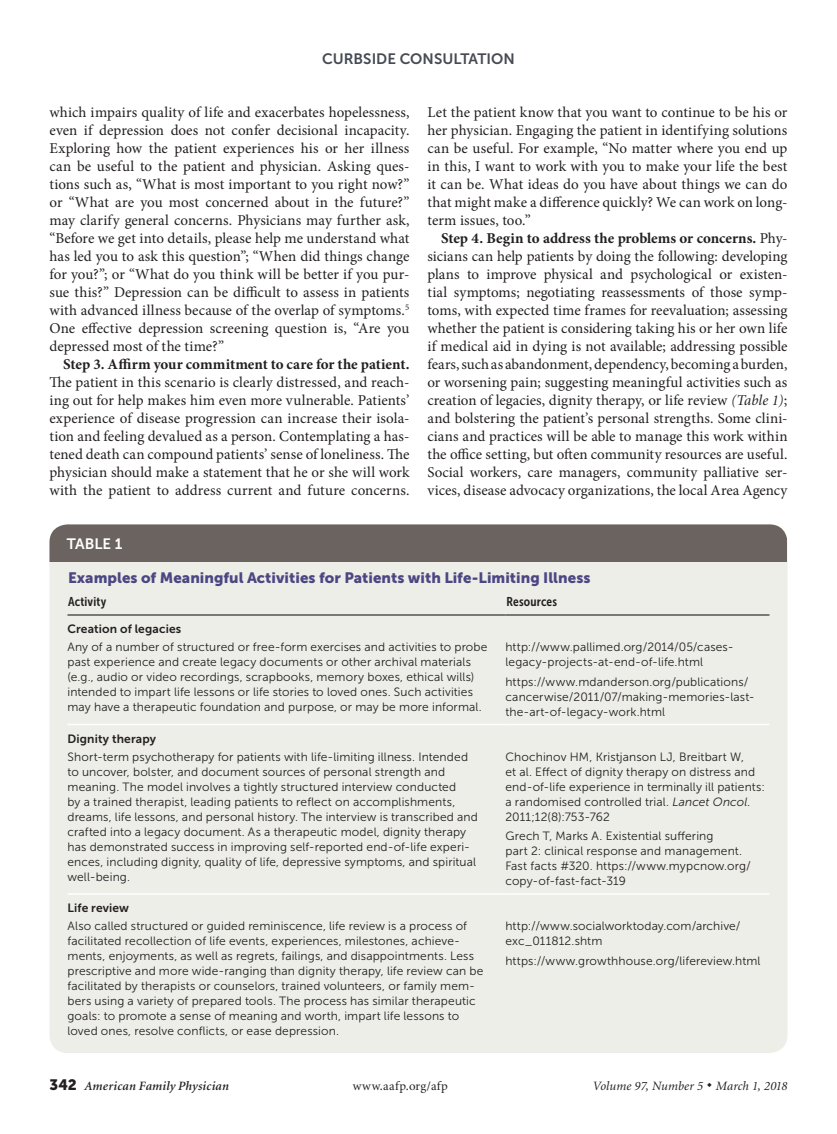
<style>
.page{position:relative;width:837px;height:1134px;background:#fff}
.page>*{position:absolute;margin:0;border:0;box-sizing:border-box;transform-origin:0 0}
.body_text{font:15px/18px "Minion Pro";color:#231f20;text-align:justify}
.table_title{font:15px "Museo Sans 900";letter-spacing:.005em;color:#4b4783}
.jumphead{font:15px "Museo Sans 700";color:#464b54}
.table{font:15px "Museo Sans 700";color:#fff}
.t1{font:italic 12.75px "Minion";letter-spacing:.01em;color:#231f20}
.t2{font:italic 600 12.75px "Minion";letter-spacing:.015em;color:#231f20}
.t3{font:12.75px "Minion";letter-spacing:.03em;color:#231f20}
.table_head_last_col{font:12.75px "Museo Sans Cond 700";letter-spacing:.01em;color:#231f20}
.table_head{font:12.75px "Museo Sans Cond 700";letter-spacing:.01em;color:#231f20}
.table_data{font:12px/15px "Museo Sans 300";letter-spacing:.01em;color:#231f20}
.table_data_last_col{font:12px/15px "Museo Sans 300";letter-spacing:.01em;color:#231f20}
.table_data-2{font:12px "Museo Sans 700";letter-spacing:.01em;color:#231f20}
.s1{font-weight:700}
.s2{font-family:"Minion";font-style:italic}
.s3{font-family:"Minion"}
.s4{font-style:italic}
.s5{font-family:"Museo Sans 900";font-weight:400;font-style:normal;font-size:15px}
</style>
<div class="page">
<div style="left:50px;top:524px;width:738px;height:529px;background:#edeee7;border-radius:18px"></div>
<hr style="left:68px;top:614px;width:438px;height:2px;background:#231f20">
<hr style="left:506px;top:614px;width:264px;height:2px;background:#231f20">
<hr style="left:68px;top:724px;width:438px;height:1px;background:#fff">
<hr style="left:506px;top:724px;width:264px;height:1px;background:#fff">
<hr style="left:68px;top:893px;width:438px;height:2px;background:#fff">
<hr style="left:506px;top:893px;width:264px;height:2px;background:#fff">
<div style="left:50px;top:524px;width:738px;height:38px;background:#6b6360"></div>
<p class="jumphead" style="left:322px;top:50px;width:194px">CURBSIDE CONSULTATION</p>
<p class="body_text" style="left:50px;top:103px;width:362px">which impairs quality of life and exacerbates hopelessness, even if depression does not confer decisional incapacity.<br>Exploring how the patient experiences his or her illness can be useful to the patient and physician. Asking ques&shy;tions such as, “What is most important to you right now?” or “What are you most concerned about in the future?” may clarify general concerns. Physicians may further ask, “Before we get into details, please help me understand what has led you to ask this question”; “When did things change for you?”; or “What do you think will be better if you pur&shy;sue this?” Depression can be difficult to assess in patients with advanced illness because of the overlap of symptoms.<sup>5<br></sup>One effective depression screening question is, “Are you depressed most of the time?”</p>
<p class="body_text" style="left:50px;top:355px;width:362px;text-indent:14px"><span class="s1">Step 3. Affirm your commitment to care for the patient.<br></span>The patient in this scenario is clearly distressed, and reach&shy;ing out for help makes him even more vulnerable. Patients’ experience of disease progression can increase their isola&shy;tion and feeling devalued as a person. Contemplating a has&shy;tened death can compound patients’ sense of loneliness. The physician should make a statement that he or she will work with the patient to address current and future concerns.</p>
<p class="body_text" style="left:428px;top:103px;width:362px">Let the patient know that you want to continue to be his or her physician. Engaging the patient in identifying solutions can be useful. For example, “No matter where you end up in this, I want to work with you to make your life the best it can be. What ideas do you have about things we can do that might make a difference quickly? We can work on long&shy;term issues, too.”</p>
<p class="body_text" style="left:428px;top:229px;width:362px;text-indent:14px"><span class="s1">Step 4. Begin to address the problems or concerns.</span> Phy&shy;sicians can help patients by doing the following: developing plans to improve physical and psychological or existen&shy;tial symptoms; negotiating reassessments of those symp&shy;toms, with expected time frames for reevaluation; assessing whether the patient is considering taking his or her own life if medical aid in dying is not available; addressing possible fears, such as abandonment, dependency, becoming a burden, or worsening pain; suggesting meaningful activities such as creation of legacies, dignity therapy, or life review <span class="s2">(Table 1)</span><span class="s3">; </span>and bolstering the patient’s personal strengths. Some clini&shy;cians and practices will be able to manage this work within the office setting, but often community resources are useful.<br>Social workers, care managers, community palliative ser&shy;vices, disease advocacy organizations, the local Area Agency</p>
<p class="table" style="left:67px;top:536px;width:57px">TABLE 1</p>
<p class="table_title" style="left:68px;top:569px;width:524px">Examples of Meaningful Activities for Patients with Life-Limiting Illness</p>
<p class="table_head" style="left:68px;top:594px;width:40px">Activity</p>
<p class="table_head_last_col" style="left:506px;top:594px;width:52px">Resources</p>
<p class="table_data-2" style="left:68px;top:622px;width:115px">Creation of legacies</p>
<p class="table_data" style="left:68px;top:639px;width:421px">Any of a number of structured or free-form exercises and activities to probe past experience and create legacy documents or other archival materials (e.g., audio or video recordings, scrapbooks, memory boxes, ethical wills) intended to impart life lessons or life stories to loved ones. Such activities may have a therapeutic foundation and purpose, or may be more informal.</p>
<p class="table_data_last_col" style="left:506px;top:639px;width:230px">http://www.pallimed.org/2014/05/cases&shy;legacy-projects-at-end-of-life.html</p>
<p class="table_data_last_col" style="left:506px;top:674px;width:251px">https://www.mdanderson.org/publications/ cancerwise/2011/07/making-memories-last&shy;the-art-of-legacy-work.html</p>
<p class="table_data-2" style="left:68px;top:732px;width:90px">Dignity therapy</p>
<p class="table_data" style="left:68px;top:749px;width:412px">Short-term psychotherapy for patients with life-limiting illness. Intended to uncover, bolster, and document sources of personal strength and meaning. The model involves a tightly structured interview conducted<br>by a trained therapist, leading patients to reflect on accomplishments, dreams, life lessons, and personal history. The interview is transcribed and crafted into a legacy document. As a therapeutic model, dignity therapy has demonstrated success in improving self-reported end-of-life experi&shy;ences, including dignity, quality of life, depressive symptoms, and spiritual well-being.</p>
<p class="table_data_last_col" style="left:506px;top:749px;width:261px">Chochinov HM, Kristjanson LJ, Breitbart W,<br>et al. Effect of dignity therapy on distress and end-of-life experience in terminally ill patients: a randomised controlled trial. <span class="s4">Lancet Oncol.<br></span>2011;12(8):753-762</p>
<p class="table_data_last_col" style="left:506px;top:828px;width:247px">Grech T, Marks A. Existential suffering<br>part 2: clinical response and management.<br>Fast facts #320. https://www.mypcnow.org/ copy-of-fast-fact-319</p>
<p class="table_data-2" style="left:68px;top:901px;width:63px">Life review</p>
<p class="table_data" style="left:68px;top:918px;width:418px">Also called structured or guided reminiscence, life review is a process of facilitated recollection of life events, experiences, milestones, achieve&shy;ments, enjoyments, as well as regrets, failings, and disappointments. Less prescriptive and more wide-ranging than dignity therapy, life review can be facilitated by therapists or counselors, trained volunteers, or family mem&shy;bers using a variety of prepared tools. The process has similar therapeutic goals: to promote a sense of meaning and worth, impart life lessons to loved ones, resolve conflicts, or ease depression.</p>
<p class="table_data_last_col" style="left:506px;top:918px;width:237px">http://www.socialworktoday.com/archive/ exc_011812.shtm</p>
<p class="table_data_last_col" style="left:506px;top:953px;width:257px">https://www.growthhouse.org/lifereview.html</p>
<p class="t2" style="left:50px;top:1080px;width:181px"><span class="s5">342</span> American Family Physician</p>
<p class="t3" style="left:353px;top:1080px;width:97px">www.aafp.org/afp</p>
<p class="t1" style="left:593px;top:1080px;width:196px">Volume 97, Number 5 ◆ March 1, 2018</p>
</div>
